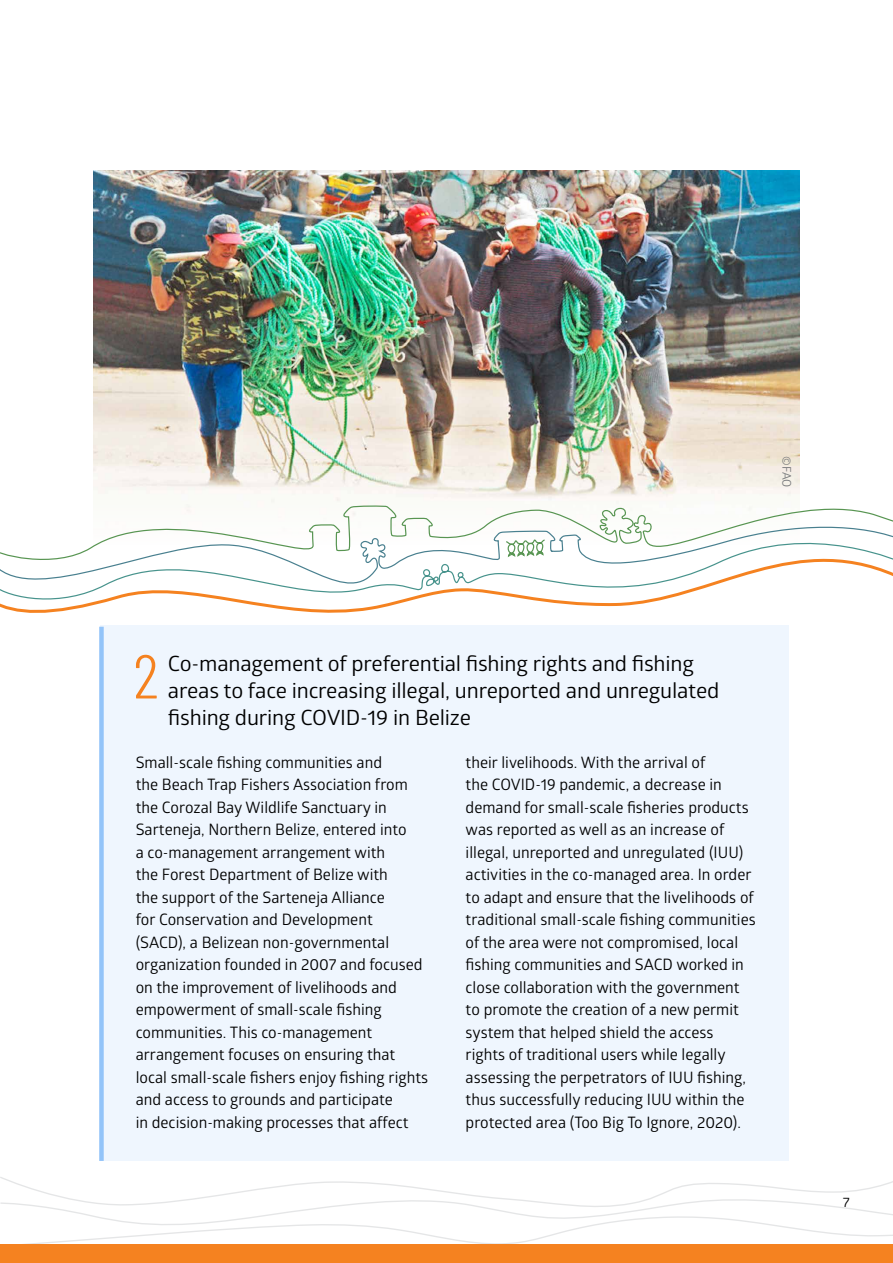
<style>
.page{position:relative;width:893px;height:1263px;background:#fff}
.page>*{position:absolute;margin:0;border:0;box-sizing:border-box;transform-origin:0 0}
.t1{font:300 61.8px "Barlow Condensed";color:#f58220;scale:1.05 1}
.t2{font:21px/27px "Glober";letter-spacing:-.01em;color:#000;scale:1.05 1}
.t3{font:15.75px/22.5px "Glober";color:#000}
.t4{font:13.5px "Glober";color:#000;scale:1.05 1}
.t5{font:12px "Glober";color:#77787b}
</style>
<div class="page">
<svg style="left:0;top:1177px;width:893px;height:67px"></svg>
<div style="left:0;top:1244px;width:893px;height:19px;background:#f58220"></div>
<div style="left:100px;top:625px;width:688px;height:536px;background:#eff6fe"></div>
<img style="left:94px;top:170px;width:705px;height:332px">
<svg style="left:186px;top:502px;width:700px;height:16px"></svg>
<svg style="left:314px;top:518px;width:579px;height:7px"></svg>
<svg style="left:0;top:525px;width:893px;height:87px"></svg>
<div style="left:99px;top:627px;width:5px;height:534px;background:#93c4f9"></div>
<p class="t5" style="left:795px;top:456px;width:33px;rotate:90deg">©FAO</p>
<h1 class="t1" style="left:133px;top:638px;width:26px">2</h1>
<h2 class="t2" style="left:168px;top:649px;width:527px">Co-management of preferential fishing rights and fishing areas to face increasing illegal, unreported and unregulated fishing during COVID-19 in Belize</h2>
<p class="t3" style="left:136px;top:750px;width:294px">Small-scale fishing communities and<br>the Beach Trap Fishers Association from the Corozal Bay Wildlife Sanctuary in Sarteneja, Northern Belize, entered into<br>a co-management arrangement with<br>the Forest Department of Belize with<br>the support of the Sarteneja Alliance<br>for Conservation and Development<br>(SACD), a Belizean non-governmental organization founded in 2007 and focused on the improvement of livelihoods and empowerment of small-scale fishing communities. This co-management arrangement focuses on ensuring that local small-scale fishers enjoy fishing rights and access to grounds and participate<br>in decision-making processes that affect</p>
<p class="t3" style="left:466px;top:750px;width:292px">their livelihoods. With the arrival of<br>the COVID-19 pandemic, a decrease in demand for small-scale fisheries products was reported as well as an increase of illegal, unreported and unregulated (IUU) activities in the co-managed area. In order to adapt and ensure that the livelihoods of traditional small-scale fishing communities of the area were not compromised, local fishing communities and SACD worked in close collaboration with the government to promote the creation of a new permit system that helped shield the access rights of traditional users while legally assessing the perpetrators of IUU fishing, thus successfully reducing IUU within the protected area (Too Big To Ignore, 2020).</p>
<p class="t4" style="left:843px;top:1193px;width:8px">7</p>
</div>
